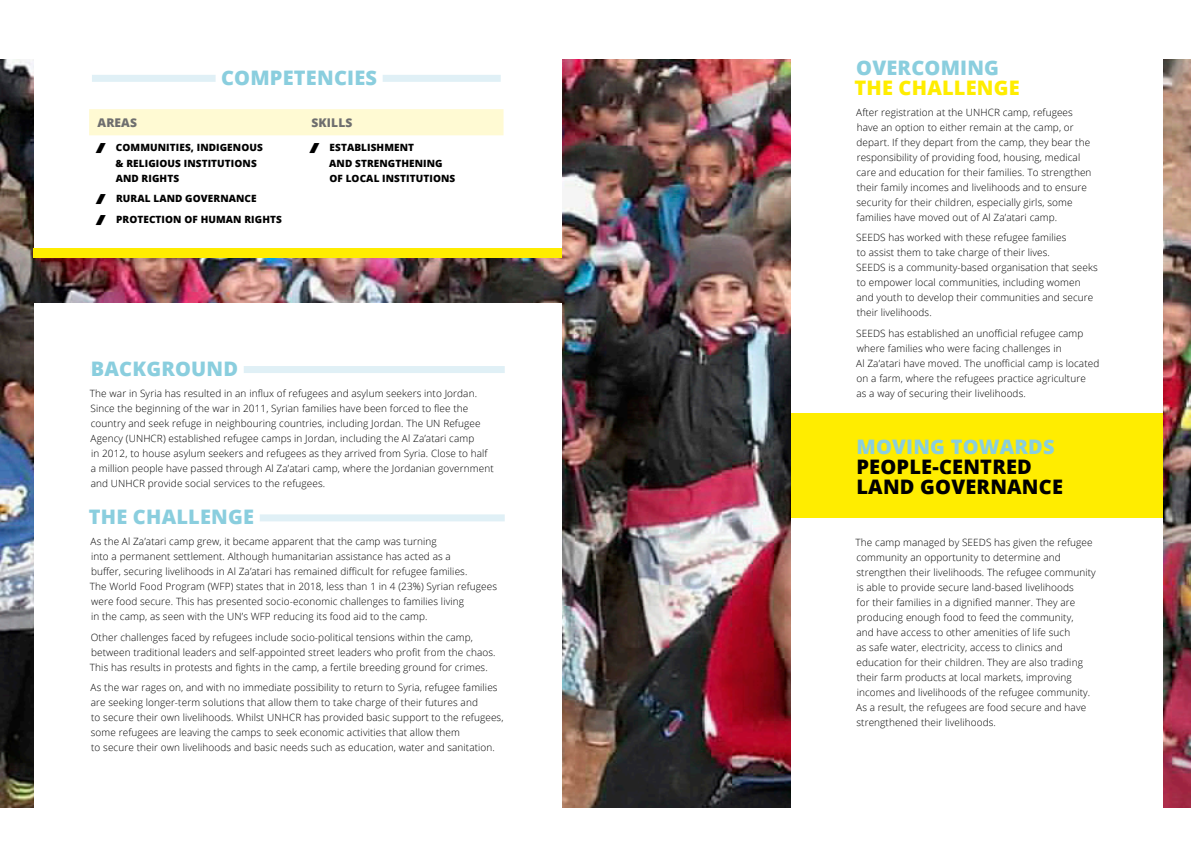
<style>
.page{position:relative;width:1191px;height:842px;background:#fff}
.page>*{position:absolute;margin:0;border:0;box-sizing:border-box;transform-origin:0 0}
.Paragraph_Style_2{font:800 20px/20px "Open Sans";letter-spacing:.01em;color:#000}
.t1{font:800 20px "Open Sans";letter-spacing:.01em;color:#8acede}
.h2_no_ruler{font:800 20px/20px "Open Sans";letter-spacing:.01em;color:#ffed00}
.t2{font:800 12px "Open Sans";letter-spacing:.01em;color:#6e6e6e}
.t3{font:300 10px/15px "Open Sans";letter-spacing:.01em;color:#000}
.t4{font:800 10px/15px "Open Sans";letter-spacing:.01em;color:#000}
.s1{color:#8acede}
</style>
<div class="page">
<img style="left:0;top:60px;width:1191px;height:748px">
<div style="left:34px;top:18px;width:527px;height:230px;background:#fff"></div>
<div style="left:791px;top:0;width:371px;height:842px;background:#fff"></div>
<div style="left:89px;top:109px;width:414px;height:26px;background:#fffad3"></div>
<div style="left:92px;top:75px;width:409px;height:7px;background:#e0f0f6"></div>
<div style="left:216px;top:62px;width:167px;height:30px;background:#fff"></div>
<div style="left:34px;top:304px;width:527px;height:504px;background:#fff"></div>
<div style="left:91px;top:366px;width:414px;height:7px;background:#e0f0f6"></div>
<div style="left:91px;top:353px;width:153px;height:30px;background:#fff"></div>
<div style="left:91px;top:514px;width:414px;height:7px;background:#e0f0f6"></div>
<div style="left:89px;top:501px;width:171px;height:30px;background:#fff"></div>
<div style="left:791px;top:413px;width:371px;height:105px;background:#ffed00"></div>
<div style="left:33px;top:248px;width:528px;height:10px;background:#ffed00"></div>
<p class="t1" style="left:221px;top:62px;width:158px">COMPETENCIES</p>
<p class="t2" style="left:97px;top:113px;width:41px">AREAS</p>
<p class="t2" style="left:311px;top:113px;width:42px">SKILLS</p>
<p class="t4" style="left:116px;top:140px;width:149px">COMMUNITIES, INDIGENOUS &amp; RELIGIOUS INSTITUTIONS<br>AND RIGHTS</p>
<p class="t4" style="left:116px;top:190px;width:142px">RURAL LAND GOVERNANCE</p>
<p class="t4" style="left:116px;top:211px;width:167px">PROTECTION OF HUMAN RIGHTS</p>
<p class="t4" style="left:329px;top:140px;width:128px">ESTABLISHMENT<br>AND STRENGTHENING<br>OF LOCAL INSTITUTIONS</p>
<p class="t1" style="left:91px;top:353px;width:149px">BACKGROUND</p>
<p class="t3" style="left:90px;top:385px;width:405px">The war in Syria has resulted in an influx of refugees and asylum seekers into Jordan.<br>Since the beginning of the war in 2011, Syrian families have been forced to flee the country and seek refuge in neighbouring countries, including Jordan. The UN Refugee Agency (UNHCR) established refugee camps in Jordan, including the Al Za’atari camp<br>in 2012, to house asylum seekers and refugees as they arrived from Syria. Close to half a million people have passed through Al Za’atari camp, where the Jordanian government and UNHCR provide social services to the refugees.</p>
<p class="t1" style="left:89px;top:502px;width:167px">THE CHALLENGE</p>
<p class="t3" style="left:90px;top:533px;width:409px">As the Al Za’atari camp grew, it became apparent that the camp was turning<br>into a permanent settlement. Although humanitarian assistance has acted as a<br>buffer, securing livelihoods in Al Za’atari has remained difficult for refugee families.<br>The World Food Program (WFP) states that in 2018, less than 1 in 4 (23%) Syrian refugees were food secure. This has presented socio-economic challenges to families living<br>in the camp, as seen with the UN’s WFP reducing its food aid to the camp.</p>
<p class="t3" style="left:90px;top:629px;width:407px">Other challenges faced by refugees include socio-political tensions within the camp, between traditional leaders and self-appointed street leaders who profit from the chaos.<br>This has results in protests and fights in the camp, a fertile breeding ground for crimes.</p>
<p class="t3" style="left:91px;top:680px;width:414px">As the war rages on, and with no immediate possibility to return to Syria, refugee families are seeking longer-term solutions that allow them to take charge of their futures and<br>to secure their own livelihoods. Whilst UNHCR has provided basic support to the refugees, some refugees are leaving the camps to seek economic activities that allow them<br>to secure their own livelihoods and basic needs such as education, water and sanitation.</p>
<p class="h2_no_ruler" style="left:854px;top:57px;width:167px"><span class="s1">OVERCOMING<br></span>THE CHALLENGE</p>
<p class="t3" style="left:856px;top:104px;width:237px">After registration at the UNHCR camp, refugees have an option to either remain at the camp, or depart. If they depart from the camp, they bear the responsibility of providing food, housing, medical care and education for their families. To strengthen their family incomes and livelihoods and to ensure security for their children, especially girls, some families have moved out of Al Za’atari camp.</p>
<p class="t3" style="left:856px;top:230px;width:243px">SEEDS has worked with these refugee families<br>to assist them to take charge of their lives.<br>SEEDS is a community-based organisation that seeks to empower local communities, including women and youth to develop their communities and secure their livelihoods.</p>
<p class="t3" style="left:856px;top:325px;width:245px">SEEDS has established an unofficial refugee camp where families who were facing challenges in<br>Al Za’atari have moved. The unofficial camp is located on a farm, where the refugees practice agriculture<br>as a way of securing their livelihoods.</p>
<p class="Paragraph_Style_2" style="left:856px;top:435px;width:208px"><span class="s1">MOVING TOWARDS<br></span>PEOPLE-CENTRED<br>LAND GOVERNANCE</p>
<p class="t3" style="left:855px;top:534px;width:242px">The camp managed by SEEDS has given the refugee community an opportunity to determine and strengthen their livelihoods. The refugee community is able to provide secure land-based livelihoods<br>for their families in a dignified manner. They are producing enough food to feed the community,<br>and have access to other amenities of life such<br>as safe water, electricity, access to clinics and education for their children. They are also trading their farm products at local markets, improving incomes and livelihoods of the refugee community.<br>As a result, the refugees are food secure and have strengthened their livelihoods.</p>
</div>
